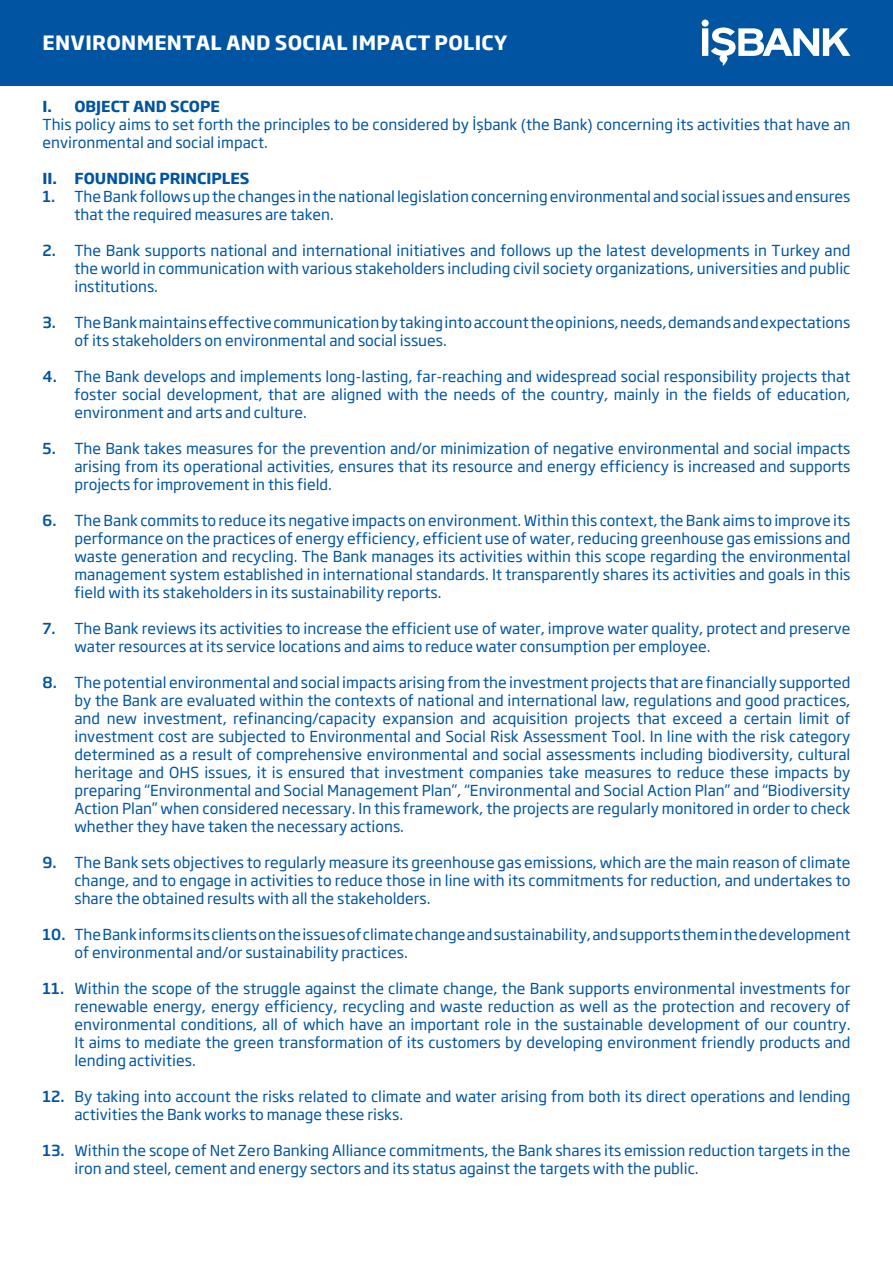
<style>
.page{position:relative;width:893px;height:1263px;background:#fff}
.page>*{position:absolute;margin:0;border:0;box-sizing:border-box;transform-origin:0 0}
.t1{font:700 19.5px "Soho Gothic Pro";letter-spacing:.015em;color:#fff}
.t2{font:15px/18px "Soho Gothic Pro";color:#0054a1}
.t3{font:700 15px "Soho Gothic Pro";color:#0054a1}
.s1{font-weight:500}
</style>
<div class="page">
<div style="left:0;top:0;width:893px;height:85px;background:#0054a1"></div>
<svg style="left:702px;top:20px;width:148px;height:45px"></svg>
<h1 class="t1" style="left:43px;top:27px;width:466px">ENVIRONMENTAL AND SOCIAL IMPACT POLICY</h1>
<p class="t3" style="left:43px;top:94px;width:179px">I. OBJECT AND SCOPE</p>
<p class="t2" style="left:43px;top:114px;width:809px">This policy aims to set forth the principles to be considered by İşbank (the Bank) concerning its activities that have an environmental and social impact.</p>
<p class="t3" style="left:43px;top:166px;width:208px">II. FOUNDING PRINCIPLES</p>
<p class="t2" style="left:74px;top:186px;width:777px;text-indent:-32px"><span class="s1">1.</span> The Bank follows up the changes in the national legislation concerning environmental and social issues and ensures that the required measures are taken.</p>
<p class="t2" style="left:74px;top:240px;width:777px;text-align:justify;text-indent:-32px"><span class="s1">2.</span> The Bank supports national and international initiatives and follows up the latest developments in Turkey and the world in communication with various stakeholders including civil society organizations, universities and public institutions.</p>
<p class="t2" style="left:74px;top:312px;width:777px;text-indent:-32px"><span class="s1">3.</span> The Bank maintains effective communication by taking into account the opinions, needs, demands and expectations of its stakeholders on environmental and social issues.</p>
<p class="t2" style="left:74px;top:366px;width:777px;text-align:justify;text-indent:-32px"><span class="s1">4.</span> The Bank develops and implements long-lasting, far-reaching and widespread social responsibility projects that foster social development, that are aligned with the needs of the country, mainly in the fields of education, environment and arts and culture.</p>
<p class="t2" style="left:74px;top:438px;width:777px;text-align:justify;text-indent:-32px"><span class="s1">5.</span> The Bank takes measures for the prevention and/or minimization of negative environmental and social impacts arising from its operational activities, ensures that its resource and energy efficiency is increased and supports projects for improvement in this field.</p>
<p class="t2" style="left:74px;top:510px;width:777px;text-align:justify;text-indent:-32px"><span class="s1">6.</span> The Bank commits to reduce its negative impacts on environment. Within this context, the Bank aims to improve its performance on the practices of energy efficiency, efficient use of water, reducing greenhouse gas emissions and waste generation and recycling. The Bank manages its activities within this scope regarding the environmental management system established in international standards. It transparently shares its activities and goals in this field with its stakeholders in its sustainability reports.</p>
<p class="t2" style="left:74px;top:618px;width:777px;text-indent:-32px"><span class="s1">7.</span> The Bank reviews its activities to increase the efficient use of water, improve water quality, protect and preserve water resources at its service locations and aims to reduce water consumption per employee.</p>
<p class="t2" style="left:74px;top:672px;width:777px;text-align:justify;text-indent:-32px"><span class="s1">8.</span> The potential environmental and social impacts arising from the investment projects that are financially supported by the Bank are evaluated within the contexts of national and international law, regulations and good practices, and new investment, refinancing/capacity expansion and acquisition projects that exceed a certain limit of investment cost are subjected to Environmental and Social Risk Assessment Tool. In line with the risk category determined as a result of comprehensive environmental and social assessments including biodiversity, cultural heritage and OHS issues, it is ensured that investment companies take measures to reduce these impacts by preparing “Environmental and Social Management Plan”, “Environmental and Social Action Plan” and “Biodiversity Action Plan” when considered necessary. In this framework, the projects are regularly monitored in order to check whether they have taken the necessary actions.</p>
<p class="t2" style="left:74px;top:852px;width:777px;text-align:justify;text-indent:-32px"><span class="s1">9.</span> The Bank sets objectives to regularly measure its greenhouse gas emissions, which are the main reason of climate change, and to engage in activities to reduce those in line with its commitments for reduction, and undertakes to share the obtained results with all the stakeholders.</p>
<p class="t2" style="left:74px;top:924px;width:777px;text-indent:-32px"><span class="s1">10.</span> The Bank informs its clients on the issues of climate change and sustainability, and supports them in the development of environmental and/or sustainability practices.</p>
<p class="t2" style="left:74px;top:978px;width:778px;text-align:justify;text-indent:-32px"><span class="s1">11.</span> Within the scope of the struggle against the climate change, the Bank supports environmental investments for renewable energy, energy efficiency, recycling and waste reduction as well as the protection and recovery of environmental conditions, all of which have an important role in the sustainable development of our country.<br>It aims to mediate the green transformation of its customers by developing environment friendly products and lending activities.</p>
<p class="t2" style="left:74px;top:1086px;width:778px;text-indent:-32px"><span class="s1">12.</span> By taking into account the risks related to climate and water arising from both its direct operations and lending activities the Bank works to manage these risks.</p>
<p class="t2" style="left:74px;top:1140px;width:777px;text-indent:-32px"><span class="s1">13.</span> Within the scope of Net Zero Banking Alliance commitments, the Bank shares its emission reduction targets in the iron and steel, cement and energy sectors and its status against the targets with the public.</p>
</div>
